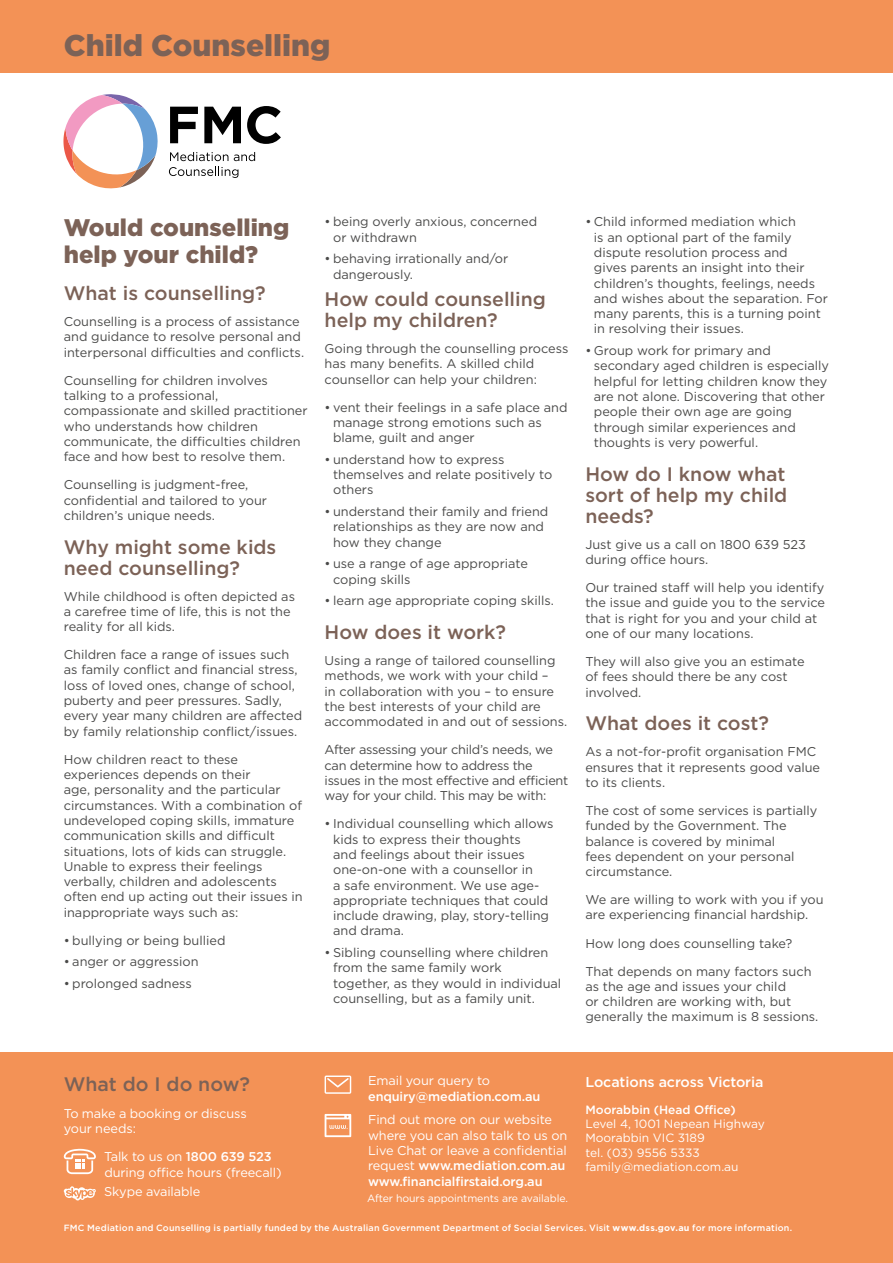
<style>
.page{position:relative;width:893px;height:1263px;background:#fff}
.page>*{position:absolute;margin:0;border:0;box-sizing:border-box;transform-origin:0 0}
.t1{font:900 30px "Gotham";color:#7c6257}
.t2{font:900 24px/27px "Gotham";color:#7c6257}
.t3{font:500 19.5px/21px "Gotham";color:#7c6257}
.t4{font:500 14.25px "Gotham";letter-spacing:-.005em;color:#fff}
.t5{font:12.75px/15.3px "Gotham";color:#4a4a49}
.t6{font:12.75px/15.3px "Gotham";letter-spacing:-.01em;color:#fff}
.t7{font:12.75px/15.3px "Gotham";letter-spacing:-.02em;color:#4a4a49}
.t8{font:500 12.75px "Gotham";letter-spacing:-.01em;color:#fff}
.t9{font:12px/14.4px "Gotham";color:#fff}
.t10{font:500 12px "Gotham";color:#fff}
.t11{font:10.5px "Gotham";letter-spacing:-.01em;color:#fff}
.t12{font:500 9px "Gotham";letter-spacing:.02em;color:#fff}
.s1{font-weight:500}
.s2{font-weight:700}
</style>
<div class="page">
<div style="left:0;top:1052px;width:893px;height:211px;background:#f39256"></div>
<svg style="left:64px;top:1149px;width:32px;height:25px"></svg>
<svg style="left:64px;top:1186px;width:32px;height:14px"></svg>
<svg style="left:325px;top:1075px;width:26px;height:19px"></svg>
<svg style="left:325px;top:1114px;width:26px;height:23px"></svg>
<svg style="left:170px;top:107px;width:28px;height:36px"></svg>
<svg style="left:204px;top:107px;width:37px;height:36px"></svg>
<svg style="left:247px;top:106px;width:34px;height:38px"></svg>
<svg style="left:170px;top:152px;width:58px;height:9px"></svg>
<svg style="left:234px;top:152px;width:21px;height:9px"></svg>
<svg style="left:169px;top:167px;width:69px;height:11px"></svg>
<svg style="left:63px;top:94px;width:95px;height:95px"></svg>
<div style="left:0;top:0;width:893px;height:72px;background:#f39256"></div>
<h1 class="t1" style="left:64px;top:28px;width:268px">Child Counselling</h1>
<h2 class="t2" style="left:64px;top:213px;width:227px">Would counselling help your child?</h2>
<h3 class="t3" style="left:64px;top:282px;width:204px">What is counselling?</h3>
<p class="t5" style="left:64px;top:314px;width:242px">Counselling is a process of assistance and guidance to resolve personal and interpersonal difficulties and conflicts.</p>
<p class="t5" style="left:64px;top:372px;width:245px">Counselling for children involves talking to a professional, compassionate and skilled practitioner who understands how children communicate, the difficulties children face and how best to resolve them.</p>
<p class="t5" style="left:64px;top:477px;width:205px">Counselling is judgment-free, confidential and tailored to your children’s unique needs.</p>
<h3 class="t3" style="left:64px;top:536px;width:214px">Why might some kids need counselling?</h3>
<p class="t5" style="left:64px;top:588px;width:233px">While childhood is often depicted as a carefree time of life, this is not the reality for all kids.</p>
<p class="t5" style="left:64px;top:647px;width:240px">Children face a range of issues such as family conflict and financial stress, loss of loved ones, change of school, puberty and peer pressures. Sadly, every year many children are affected by family relationship conflict/issues.</p>
<p class="t5" style="left:64px;top:751px;width:240px">How children react to these experiences depends on their<br>age, personality and the particular circumstances. With a combination of undeveloped coping skills, immature communication skills and difficult situations, lots of kids can struggle.<br>Unable to express their feelings verbally, children and adolescents often end up acting out their issues in inappropriate ways such as:</p>
<p class="t5" style="left:64px;top:932px;width:163px">• bullying or being bullied</p>
<p class="t5" style="left:64px;top:954px;width:136px">• anger or aggression</p>
<p class="t5" style="left:64px;top:976px;width:130px">• prolonged sadness</p>
<p class="t5" style="left:333px;top:214px;width:206px;text-indent:-9px">• being overly anxious, concerned or withdrawn</p>
<p class="t5" style="left:333px;top:251px;width:177px;text-indent:-9px">• behaving irrationally and/or dangerously.</p>
<h3 class="t3" style="left:325px;top:288px;width:223px">How could counselling help my children?</h3>
<p class="t5" style="left:325px;top:340px;width:245px">Going through the counselling process has many benefits. A skilled child counsellor can help your children:</p>
<p class="t5" style="left:333px;top:399px;width:236px;text-indent:-9px">• vent their feelings in a safe place and manage strong emotions such as blame, guilt and anger</p>
<p class="t5" style="left:333px;top:451px;width:221px;text-indent:-9px">• understand how to express themselves and relate positively to others</p>
<p class="t5" style="left:333px;top:504px;width:217px;text-indent:-9px">• understand their family and friend relationships as they are now and how they change</p>
<p class="t5" style="left:333px;top:556px;width:196px;text-indent:-9px">• use a range of age appropriate coping skills</p>
<p class="t5" style="left:325px;top:593px;width:231px">• learn age appropriate coping skills.</p>
<h3 class="t3" style="left:325px;top:621px;width:183px">How does it work?</h3>
<p class="t5" style="left:325px;top:653px;width:244px">Using a range of tailored counselling methods, we work with your child –<br>in collaboration with you – to ensure the best interests of your child are accommodated in and out of sessions.</p>
<p class="t7" style="left:325px;top:742px;width:245px">After assessing your child’s needs, we can determine how to address the issues in the most effective and efficient way for your child. This may be with:</p>
<p class="t5" style="left:333px;top:816px;width:222px;text-indent:-9px">• Individual counselling which allows kids to express their thoughts<br>and feelings about their issues one-on-one with a counsellor in<br>a safe environment. We use age&shy;appropriate techniques that could include drawing, play, story-telling and drama.</p>
<p class="t5" style="left:333px;top:945px;width:230px;text-indent:-9px">• Sibling counselling where children from the same family work together, as they would in individual counselling, but as a family unit.</p>
<p class="t5" style="left:594px;top:214px;width:236px;text-indent:-9px">• Child informed mediation which<br>is an optional part of the family dispute resolution process and<br>gives parents an insight into their children’s thoughts, feelings, needs and wishes about the separation. For many parents, this is a turning point in resolving their issues.</p>
<p class="t5" style="left:594px;top:343px;width:237px;text-indent:-9px">• Group work for primary and secondary aged children is especially helpful for letting children know they are not alone. Discovering that other people their own age are going through similar experiences and thoughts is very powerful.</p>
<h3 class="t3" style="left:585px;top:463px;width:203px;text-align:justify">How do I know what sort of help my child needs?</h3>
<p class="t5" style="left:585px;top:536px;width:222px">Just give us a call on 1800 639 523 during office hours.</p>
<p class="t5" style="left:585px;top:580px;width:241px">Our trained staff will help you identify the issue and guide you to the service that is right for you and your child at one of our many locations.</p>
<p class="t5" style="left:585px;top:653px;width:221px">They will also give you an estimate of fees should there be any cost involved.</p>
<h3 class="t3" style="left:585px;top:712px;width:185px">What does it cost?</h3>
<p class="t5" style="left:585px;top:744px;width:236px">As a not-for-profit organisation FMC ensures that it represents good value to its clients.</p>
<p class="t5" style="left:585px;top:802px;width:234px">The cost of some services is partially funded by the Government. The balance is covered by minimal<br>fees dependent on your personal circumstance.</p>
<p class="t5" style="left:585px;top:892px;width:240px">We are willing to work with you if you are experiencing financial hardship.</p>
<p class="t5" style="left:585px;top:929px;width:228px;line-height:28px">How long does counselling take?<br>That depends on many factors such</p>
<p class="t5" style="left:585px;top:978px;width:234px">as the age and issues your child<br>or children are working with, but generally the maximum is 8 sessions.</p>
<h3 class="t3" style="left:64px;top:1073px;width:188px">What do I do now?</h3>
<p class="t6" style="left:64px;top:1105px;width:184px">To make a booking or discuss your needs:</p>
<p class="t6" style="left:104px;top:1149px;width:179px">Talk to us on <span class="s1">1800 639 523 </span>during office hours (freecall)</p>
<p class="t6" style="left:104px;top:1184px;width:97px">Skype available</p>
<p class="t6" style="left:368px;top:1073px;width:124px">Email your query to</p>
<p class="t8" style="left:368px;top:1089px;width:174px">enquiry@mediation.com.au</p>
<p class="t6" style="left:368px;top:1112px;width:201px">Find out more on our website where you can also talk to us on<br>Live Chat or leave a confidential request <span class="s1">www.mediation.com.au www.financialfirstaid.org.au</span></p>
<p class="t11" style="left:367px;top:1193px;width:202px">After hours appointments are available.</p>
<p class="t4" style="left:585px;top:1073px;width:180px">Locations across Victoria</p>
<p class="t10" style="left:585px;top:1102px;width:152px">Moorabbin (Head Office)</p>
<p class="t9" style="left:585px;top:1116px;width:181px">Level 4, 1001 Nepean Highway<br>Moorabbin VIC 3189<br>tel. (03) 9556 5333 family@mediation.com.au</p>
<p class="t12" style="left:64px;top:1223px;width:730px">FMC Mediation and Counselling is partially funded by the Australian Government Department of Social Services. Visit <span class="s2">www.dss.gov.au</span> for more information.</p>
</div>
